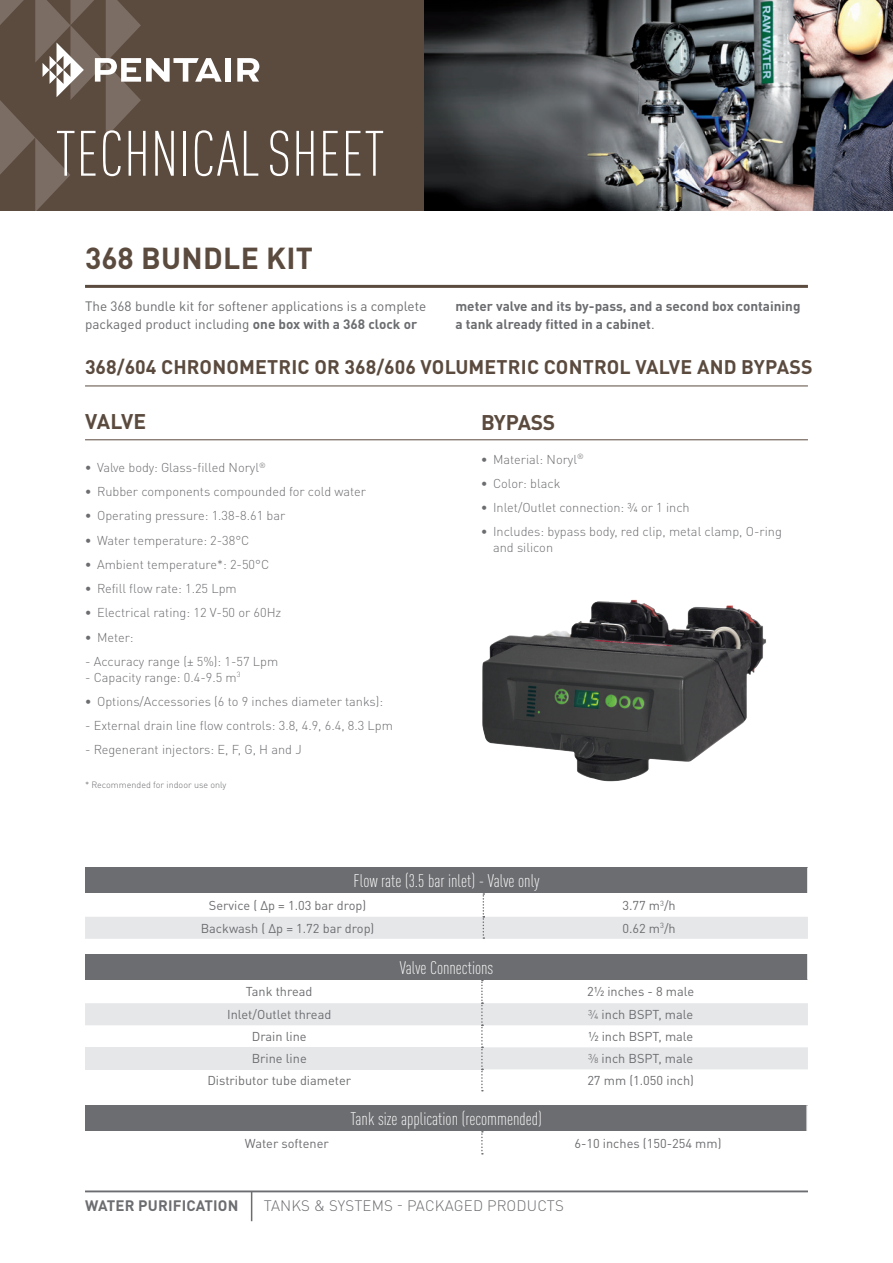
<style>
.page{position:relative;width:893px;height:1263px;background:#fff}
.page>*{position:absolute;margin:0;border:0;box-sizing:border-box;transform-origin:0 0}
.t1{font:300 condensed 63px "DIN Pro";letter-spacing:.01em;color:#fff}
.t2{font:700 30px "DIN Pro";letter-spacing:.01em;color:#5b4a3e}
.t3{font:700 21px "DIN Pro";letter-spacing:-.015em;color:#5b4a3e}
.t4{font:700 19.5px "DIN Pro";letter-spacing:.01em;color:#5b4a3e}
.t5{font:300 condensed 18px "DIN Pro";color:#fff}
.t6{font:300 15px "DIN Pro";letter-spacing:.01em;color:#6c6d70}
.t7{font:700 15px "DIN Pro";letter-spacing:.01em;color:#6c6d70}
.t8{font:13.5px/18px "DIN Pro";color:#6c6d70}
.t9{font:700 13.5px/18px "DIN Pro";color:#6c6d70}
.t10{font:300 12.75px/15.8px "DIN Pro";color:#6c6d70}
.t11{font:12.75px "DIN Pro";color:#6c6d70}
.t12{font:300 9px "DIN Pro";color:#6c6d70}
.s1{font-weight:700}
.s2{font-weight:400}
.s3{font-weight:300}
</style>
<div class="page">
<div style="left:0;top:0;width:428px;height:210px;background:#5b4a3e"></div>
<svg style="left:0;top:0;width:222px;height:211px"></svg>
<div style="left:225px;top:58px;width:6px;height:24px;background:#fff"></div>
<svg style="left:237px;top:58px;width:22px;height:24px"></svg>
<hr style="left:251px;top:1191px;width:1px;height:30px;background:#6c6d70">
<img style="left:424px;top:0;width:469px;height:210px">
<hr style="left:85px;top:1191px;width:723px;height:1px;background:#6c6d70">
<hr style="left:85px;top:285px;width:723px;height:3px;background:#5b4a3e">
<hr style="left:85px;top:386px;width:723px;height:1px;background:#5b4a3e">
<img style="left:482px;top:599px;width:284px;height:183px">
<hr style="left:85px;top:439px;width:723px;height:1px;background:#5b4a3e">
<div style="left:85px;top:867px;width:723px;height:26px;background:#6c6d70"></div>
<hr style="left:807px;top:867px;width:2px;height:26px;background:#fff">
<svg style="left:85px;top:893px;width:723px;height:46px"></svg>
<div style="left:85px;top:954px;width:723px;height:26px;background:#6c6d70"></div>
<svg style="left:85px;top:1003px;width:723px;height:66px;fill:#e6e7e9"></svg>
<div style="left:85px;top:1047px;width:397px;height:22px;background:#e6e7e9"></div>
<hr style="left:807px;top:954px;width:2px;height:26px;background:#fff">
<svg style="left:481px;top:980px;width:2px;height:111px"></svg>
<div style="left:85px;top:1105px;width:722px;height:26px;background:#6c6d70"></div>
<hr style="left:806px;top:1105px;width:2px;height:26px;background:#fff">
<svg style="left:481px;top:1131px;width:2px;height:23px"></svg>
<h1 class="t1" style="left:56px;top:109px;width:330px">TECHNICAL SHEET</h1>
<h2 class="t2" style="left:85px;top:233px;width:229px">368 BUNDLE KIT</h2>
<p class="t8" style="left:85px;top:296px;width:343px">The 368 bundle kit for softener applications is a complete packaged product including <span class="s1">one box with a 368 clock or</span></p>
<p class="t9" style="left:455px;top:296px;width:347px">meter valve and its by-pass, and a second box containing a tank already fitted in a cabinet<span class="s2">.</span></p>
<h3 class="t4" style="left:85px;top:351px;width:729px">368/604 CHRONOMETRIC OR 368/606 VOLUMETRIC CONTROL VALVE AND BYPASS</h3>
<h3 class="t3" style="left:85px;top:404px;width:63px">VALVE</h3>
<h3 class="t3" style="left:481px;top:405px;width:76px">BYPASS</h3>
<p class="t10" style="left:85px;top:458px;width:182px"><span class="s1">•</span> Valve body: Glass-filled Noryl<sup>®</sup></p>
<p class="t10" style="left:85px;top:482px;width:283px"><span class="s1">•</span> Rubber components compounded for cold water</p>
<p class="t10" style="left:85px;top:507px;width:202px"><span class="s1">•</span> Operating pressure: 1.38-8.61 bar</p>
<p class="t10" style="left:85px;top:531px;width:166px"><span class="s1">•</span> Water temperature: 2-38°C</p>
<p class="t10" style="left:85px;top:555px;width:186px"><span class="s1">•</span> Ambient temperature*: 2-50°C</p>
<p class="t10" style="left:85px;top:580px;width:153px"><span class="s1">•</span> Refill flow rate: 1.25 Lpm</p>
<p class="t10" style="left:85px;top:604px;width:198px"><span class="s1">•</span> Electrical rating: 12 V-50 or 60Hz</p>
<p class="t10" style="left:85px;top:628px;width:50px"><span class="s1">•</span> Meter:</p>
<p class="t10" style="left:85px;top:652px;width:195px">- Accuracy range (± 5%): 1-57 Lpm</p>
<p class="t10" style="left:85px;top:668px;width:157px">- Capacity range: 0.4-9.5 m<sup>3</sup></p>
<p class="t10" style="left:85px;top:692px;width:300px"><span class="s1">•</span> Options/Accessories (6 to 9 inches diameter tanks):</p>
<p class="t10" style="left:85px;top:717px;width:309px">- External drain line flow controls: 3.8, 4.9, 6.4, 8.3 Lpm</p>
<p class="t10" style="left:85px;top:741px;width:218px">- Regenerant injectors: E, F, G, H and J</p>
<p class="t12" style="left:85px;top:778px;width:143px">* Recommended for indoor use only</p>
<p class="t10" style="left:481px;top:450px;width:104px"><span class="s1">•</span> Material: Noryl<sup>®</sup></p>
<p class="t10" style="left:481px;top:474px;width:81px"><span class="s1">•</span> Color: black</p>
<p class="t10" style="left:481px;top:499px;width:210px"><span class="s1">•</span> Inlet/Outlet connection: ¾ or 1 inch</p>
<p class="t10" style="left:493px;top:523px;width:290px;text-indent:-12px"><span class="s1">•</span> Includes: bypass body, red clip, metal clamp, O-ring and silicon</p>
<h3 class="t5" style="left:354px;top:868px;width:187px">Flow rate (3.5 bar inlet) - Valve only</h3>
<p class="t11" style="left:209px;top:895px;width:159px">Service ( ∆p = 1.03 bar drop)</p>
<p class="t11" style="left:622px;top:895px;width:55px">3.77 m<sup>3</sup>/h</p>
<p class="t11" style="left:201px;top:918px;width:175px">Backwash ( ∆p = 1.72 bar drop)</p>
<p class="t11" style="left:622px;top:918px;width:55px">0.62 m<sup>3</sup>/h</p>
<h3 class="t5" style="left:400px;top:955px;width:95px">Valve Connections</h3>
<p class="t11" style="left:246px;top:982px;width:68px">Tank thread</p>
<p class="t11" style="left:587px;top:982px;width:109px">2½ inches - 8 male</p>
<p class="t11" style="left:227px;top:1004px;width:106px">Inlet/Outlet thread</p>
<p class="t11" style="left:588px;top:1004px;width:106px"><span class="s3">¾</span> inch BSPT, male</p>
<p class="t11" style="left:252px;top:1026px;width:56px">Drain line</p>
<p class="t11" style="left:588px;top:1026px;width:107px">½ inch BSPT, male</p>
<p class="t11" style="left:252px;top:1048px;width:57px">Brine line</p>
<p class="t11" style="left:588px;top:1048px;width:106px"><span class="s3">⅜</span> inch BSPT, male</p>
<p class="t11" style="left:207px;top:1071px;width:145px">Distributor tube diameter</p>
<p class="t11" style="left:587px;top:1071px;width:108px">27 mm (1.050 inch)</p>
<h3 class="t5" style="left:350px;top:1106px;width:193px">Tank size application (recommended)</h3>
<p class="t11" style="left:245px;top:1133px;width:85px">Water softener</p>
<p class="t11" style="left:574px;top:1133px;width:149px">6-10 inches (150-254 mm)</p>
<p class="t7" style="left:85px;top:1193px;width:155px">WATER PURIFICATION</p>
<p class="t6" style="left:264px;top:1194px;width:302px">TANKS &amp; SYSTEMS - PACKAGED PRODUCTS</p>
</div>
